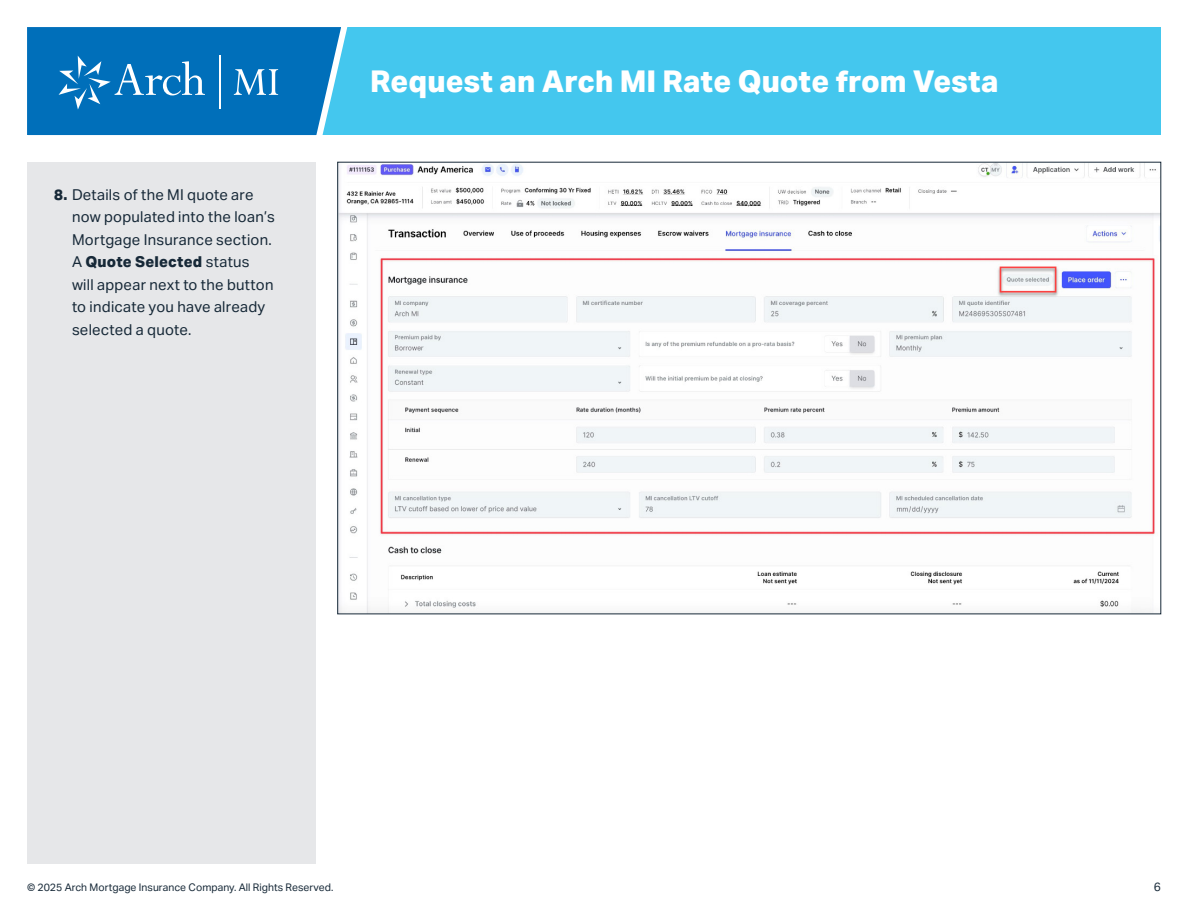
<style>
.page{position:relative;width:1188px;height:918px;background:#fff}
.page>*{position:absolute;margin:0;border:0;box-sizing:border-box;transform-origin:0 0}
.t1{font:800 30px "Aktiv Grotesk";color:#fff}
.t2{font:15px/22.5px "Aktiv Grotesk";letter-spacing:.01em;color:#172938}
.t3{font:12px "Aktiv Grotesk";color:#172938}
.t4{font:10.5px "Aktiv Grotesk";color:#172938}
.s1{font-weight:800}
</style>
<div class="page">
<div style="left:288px;top:27px;width:873px;height:108px;background:#44c7ee"></div>
<svg style="left:27px;top:27px;width:321px;height:109px;background:#147cc0"></svg>
<div style="left:27px;top:243px;width:289px;height:621px;background:#e6e7e9"></div>
<div style="left:27px;top:162px;width:289px;height:211px;background:#e6e7e9"></div>
<img style="left:340px;top:164px;width:819px;height:448px">
<p class="t2" style="left:72px;top:183px;width:204px;text-indent:-18px"><span class="s1">8.</span> Details of the MI quote are now populated into the loan’s<br>Mortgage Insurance section.<br>A <span class="s1">Quote Selected</span> status will appear next to the button to indicate you have already selected a quote.</p>
<h1 class="t1" style="left:370px;top:64px;width:630px">Request an Arch MI Rate Quote from Vesta</h1>
<p class="t4" style="left:27px;top:881px;width:308px">© 2025 Arch Mortgage Insurance Company. All Rights Reserved.</p>
<p class="t3" style="left:1154px;top:880px;width:9px">6</p>
</div>
